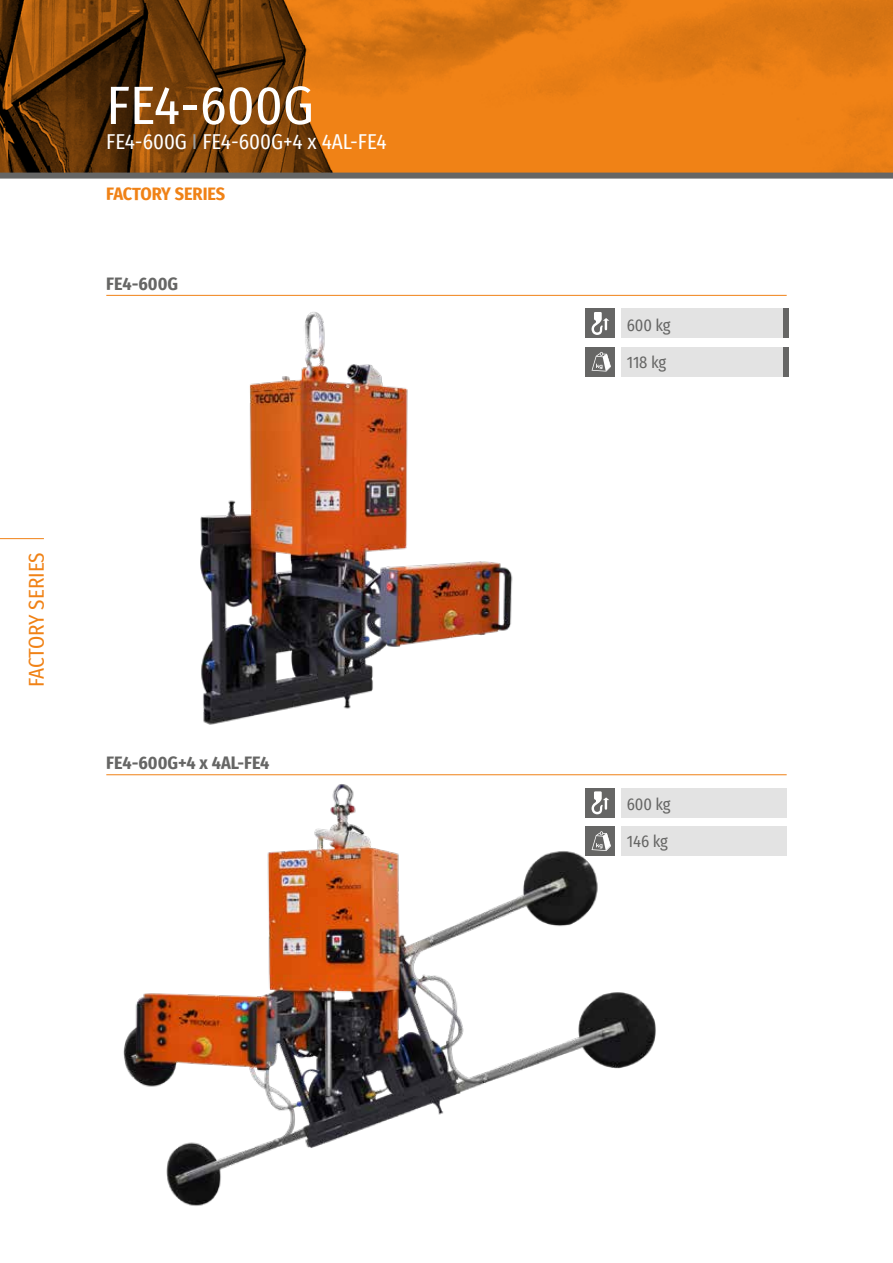
<style>
.page{position:relative;width:893px;height:1263px;background:#fff}
.page>*{position:absolute;margin:0;border:0;box-sizing:border-box;transform-origin:0 0}
.t1{font:54px "Fira Sans Condensed";color:#fff}
.t2{font:21px "Fira Sans Condensed";color:#fff}
.t3{font:21px "Fira Sans Condensed";letter-spacing:-.01em;color:#f08216}
.t4{font:700 18px "Fira Sans Condensed";color:#666665}
.t5{font:700 18px "Fira Sans Condensed";letter-spacing:-.01em;color:#f08216}
.t6{font:16.5px "Fira Sans Condensed";letter-spacing:-.01em;color:#666665}
.s1{color:#9d9d9c}
</style>
<div class="page">
<svg style="left:0;top:0;width:893px;height:173px;background:#bb6511"></svg>
<hr style="left:0;top:538px;width:44px;height:1px;background:#f08216">
<div style="left:0;top:173px;width:893px;height:6px;background:#666665"></div>
<hr style="left:106px;top:295px;width:681px;height:1px;background:#f08216">
<div style="left:586px;top:309px;width:29px;height:29px;background:#666665"></div>
<div style="left:586px;top:347px;width:29px;height:30px;background:#666665"></div>
<div style="left:621px;top:309px;width:166px;height:29px;background:#e3e3e3"></div>
<div style="left:621px;top:347px;width:166px;height:30px;background:#e3e3e3"></div>
<svg style="left:591px;top:312px;width:18px;height:23px"></svg>
<svg style="left:592px;top:352px;width:19px;height:20px"></svg>
<hr style="left:106px;top:774px;width:681px;height:1px;background:#f08216">
<div style="left:621px;top:788px;width:166px;height:30px;background:#e3e3e3"></div>
<div style="left:621px;top:826px;width:166px;height:30px;background:#e3e3e3"></div>
<div style="left:783px;top:309px;width:5px;height:29px;background:#666665"></div>
<div style="left:783px;top:347px;width:5px;height:30px;background:#666665"></div>
<img style="left:106px;top:774px;width:590px;height:432px">
<img style="left:128px;top:294px;width:408px;height:431px">
<h1 class="t1" style="left:106px;top:65px;width:209px">FE4-600G</h1>
<p class="t2" style="left:106px;top:126px;width:282px">FE4-600G <span class="s1">I</span> FE4-600G+4 x 4AL-FE4</p>
<p class="t5" style="left:106px;top:179px;width:120px">FACTORY SERIES</p>
<p class="t4" style="left:106px;top:268px;width:73px">FE4-600G</p>
<p class="t3" style="left:21px;top:687px;width:137px;rotate:-90deg">FACTORY SERIES</p>
<p class="t4" style="left:106px;top:748px;width:165px">FE4-600G+4 x 4AL-FE4</p>
<p class="t6" style="left:627px;top:313px;width:45px">600 kg</p>
<p class="t6" style="left:627px;top:350px;width:41px">118 kg</p>
<p class="t6" style="left:627px;top:792px;width:45px">600 kg</p>
<p class="t6" style="left:627px;top:829px;width:42px">146 kg</p>
</div>
